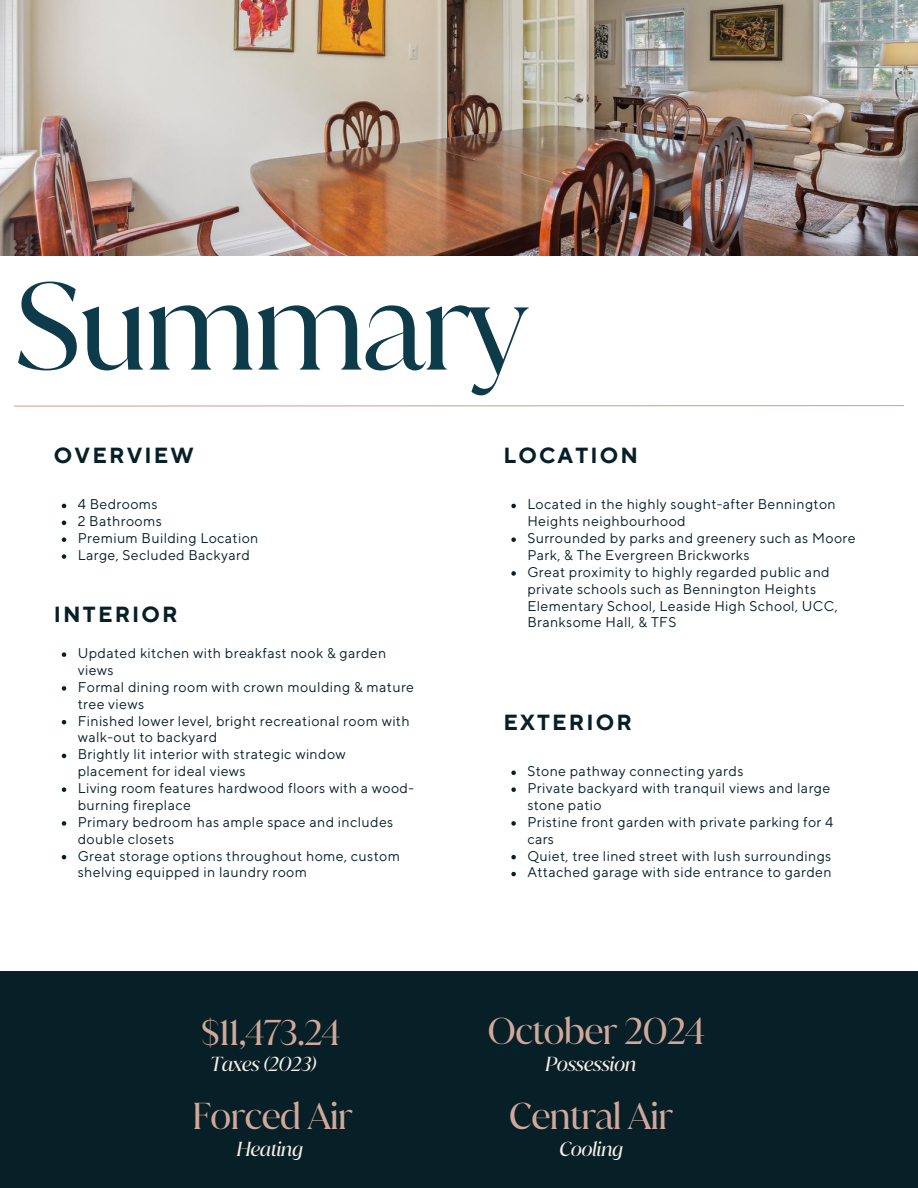
<style>
.page{position:relative;width:918px;height:1188px;background:#fff}
.page>*{position:absolute;margin:0;border:0;box-sizing:border-box;transform-origin:0 0}
.t1{font:120px "Juana";letter-spacing:-.03em;color:#0e3b4a}
.t2{font:36px "Juana";letter-spacing:-.03em;color:#d1a899}
.t3{font:34.5px "Juana";letter-spacing:-.03em;color:#d1a899}
.t4{font:700 21.75px "TT Norms Pro";letter-spacing:.1em;color:#072028}
.t5{font:italic 19.5px "Juana";letter-spacing:-.03em;color:#f9eee8}
.t6{font:14.1px/16.8px "TT Norms Pro";letter-spacing:.03em;color:#072028}
</style>
<div class="page">
<img style="left:0;top:0;width:918px;height:256px">
<svg style="left:62px;top:504px;width:4px;height:4px"></svg>
<svg style="left:62px;top:521px;width:4px;height:4px"></svg>
<svg style="left:62px;top:537px;width:4px;height:5px"></svg>
<svg style="left:62px;top:554px;width:4px;height:5px"></svg>
<svg style="left:511px;top:504px;width:5px;height:4px"></svg>
<svg style="left:511px;top:537px;width:5px;height:5px"></svg>
<svg style="left:511px;top:571px;width:5px;height:5px"></svg>
<svg style="left:62px;top:652px;width:4px;height:5px"></svg>
<svg style="left:62px;top:686px;width:4px;height:5px"></svg>
<svg style="left:62px;top:720px;width:4px;height:4px"></svg>
<svg style="left:62px;top:754px;width:4px;height:4px"></svg>
<svg style="left:62px;top:787px;width:4px;height:5px"></svg>
<svg style="left:62px;top:821px;width:4px;height:5px"></svg>
<svg style="left:62px;top:855px;width:4px;height:4px"></svg>
<svg style="left:511px;top:771px;width:5px;height:4px"></svg>
<svg style="left:511px;top:787px;width:5px;height:5px"></svg>
<svg style="left:511px;top:821px;width:5px;height:5px"></svg>
<svg style="left:511px;top:855px;width:5px;height:4px"></svg>
<svg style="left:511px;top:872px;width:5px;height:4px"></svg>
<div style="left:0;top:972px;width:918px;height:216px;background:#072028"></div>
<svg style="left:14px;top:405px;width:890px;height:2px;background:#e4cdc4"></svg>
<h1 class="t1" style="left:14px;top:244px;width:515px">Summary</h1>
<h3 class="t4" style="left:54px;top:443px;width:142px">OVERVIEW</h3>
<p class="t6" style="left:78px;top:497px;width:182px">4 Bedrooms<br>2 Bathrooms<br>Premium Building Location<br>Large, Secluded Backyard</p>
<h3 class="t4" style="left:54px;top:601px;width:125px">INTERIOR</h3>
<p class="t6" style="left:78px;top:645px;width:338px">Updated kitchen with breakfast nook &amp; garden views<br>Formal dining room with crown moulding &amp; mature tree views<br>Finished lower level, bright recreational room with walk-out to backyard<br>Brightly lit interior with strategic window placement for ideal views<br>Living room features hardwood floors with a wood&shy;burning fireplace<br>Primary bedroom has ample space and includes double closets<br>Great storage options throughout home, custom shelving equipped in laundry room</p>
<h3 class="t4" style="left:503px;top:443px;width:136px">LOCATION</h3>
<p class="t6" style="left:527px;top:497px;width:330px">Located in the highly sought-after Bennington Heights neighbourhood<br>Surrounded by parks and greenery such as Moore Park, &amp; The Evergreen Brickworks<br>Great proximity to highly regarded public and private schools such as Bennington Heights Elementary School, Leaside High School, UCC, Branksome Hall, &amp; TFS</p>
<h3 class="t4" style="left:503px;top:709px;width:130px">EXTERIOR</h3>
<p class="t6" style="left:527px;top:763px;width:308px">Stone pathway connecting yards<br>Private backyard with tranquil views and large stone patio<br>Pristine front garden with private parking for 4 cars<br>Quiet, tree lined street with lush surroundings Attached garage with side entrance to garden</p>
<h3 class="t3" style="left:201px;top:1009px;width:141px">$11,473.24</h3>
<h2 class="t2" style="left:488px;top:1006px;width:219px">October 2024</h2>
<h3 class="t5" style="left:210px;top:1050px;width:108px">Taxes (2023)</h3>
<h3 class="t5" style="left:545px;top:1050px;width:93px">Possession</h3>
<h2 class="t2" style="left:192px;top:1091px;width:162px">Forced Air</h2>
<h2 class="t2" style="left:509px;top:1091px;width:166px">Central Air</h2>
<h3 class="t5" style="left:237px;top:1136px;width:68px">Heating</h3>
<h3 class="t5" style="left:559px;top:1136px;width:65px">Cooling</h3>
</div>
